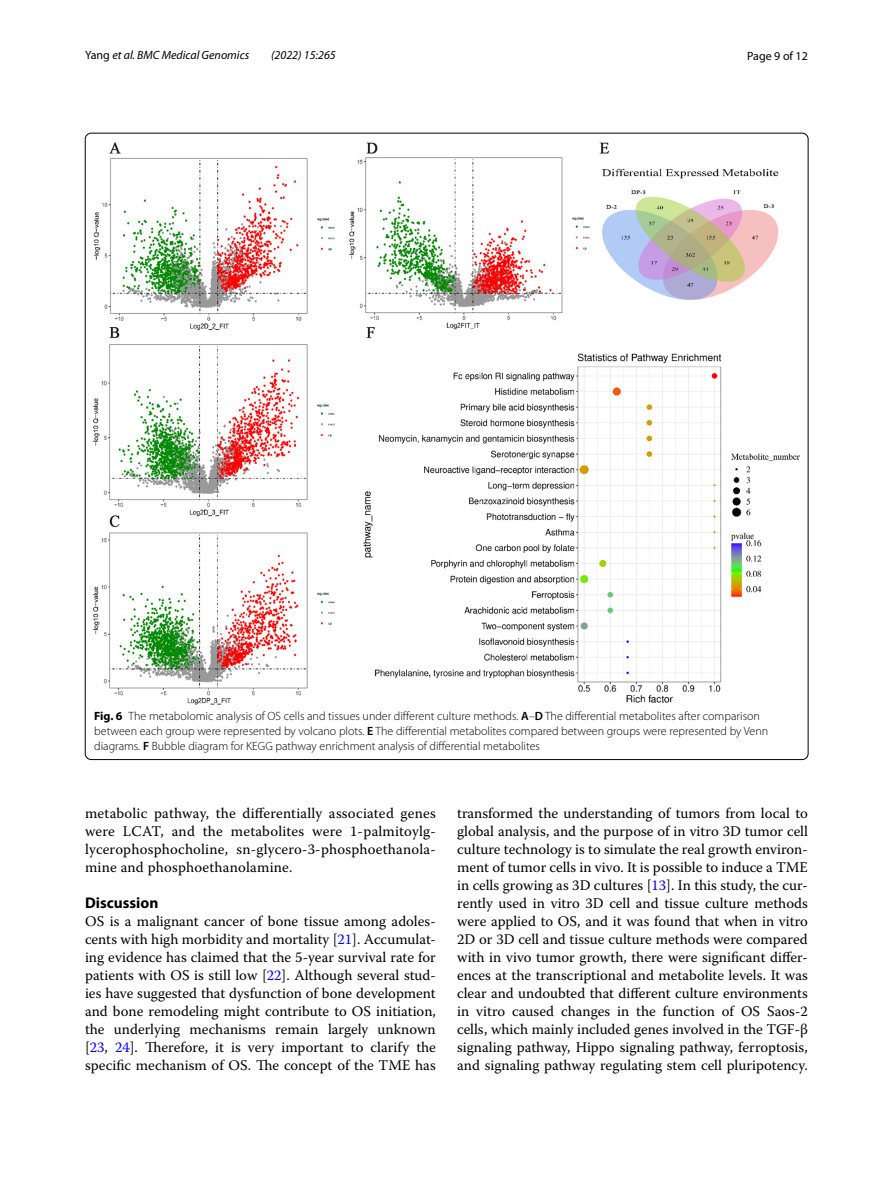
<style>
.page{position:relative;width:893px;height:1187px;background:#fff}
.page>*{position:absolute;margin:0;border:0;box-sizing:border-box;transform-origin:0 0}
.t1{font:700 15.45px "Myriad Pro";color:#000}
.t2{font:14.7px/18px "Warnock Pro";letter-spacing:.005em;color:#000;text-align:justify}
.t3{font:300 12px/15px "Myriad Pro";color:#000}
.t4{font:italic 12px "Myriad Pro";color:#000}
.t5{font:12px "Myriad Pro";color:#000}
.s1{font-style:normal}
.s2{font-weight:700}
.s3{font-weight:600}
.s4{color:#00f}
</style>
<div class="page">
<img style="left:94px;top:142px;width:706px;height:562px">
<p class="t4" style="left:85px;top:48px;width:166px"><span class="s1">Yang</span> et al. BMC Medical Genomics</p>
<p class="t4" style="left:271px;top:48px;width:66px">(2022) 15:265</p>
<p class="t5" style="left:747px;top:48px;width:62px">Page 9 of 12</p>
<p class="t3" style="left:94px;top:708px;width:675px"><span class="s2">Fig. 6</span> The metabolomic analysis of OS cells and tissues under different culture methods. <span class="s3">A</span>–<span class="s3">D</span> The differential metabolites after comparison between each group were represented by volcano plots. <span class="s3">E</span> The differential metabolites compared between groups were represented by Venn diagrams. <span class="s3">F</span> Bubble diagram for KEGG pathway enrichment analysis of differential metabolites</p>
<p class="t2" style="left:85px;top:804px;width:352px">metabolic pathway, the differentially associated genes were LCAT, and the metabolites were 1-palmitoylg&shy;lycerophosphocholine, sn-glycero-3-phosphoethanola&shy;mine and phosphoethanolamine.</p>
<p class="t1" style="left:85px;top:892px;width:75px">Discussion</p>
<p class="t2" style="left:85px;top:912px;width:352px">OS is a malignant cancer of bone tissue among adoles&shy;cents with high morbidity and mortality [<span class="s4">21</span>]. Accumulat&shy;ing evidence has claimed that the 5-year survival rate for patients with OS is still low [<span class="s4">22</span>]. Although several stud&shy;ies have suggested that dysfunction of bone development and bone remodeling might contribute to OS initiation, the underlying mechanisms remain largely unknown [<span class="s4">23</span>, <span class="s4">24</span>]. Therefore, it is very important to clarify the specific mechanism of OS. The concept of the TME has</p>
<p class="t2" style="left:457px;top:804px;width:352px">transformed the understanding of tumors from local to global analysis, and the purpose of in vitro 3D tumor cell culture technology is to simulate the real growth environ&shy;ment of tumor cells in vivo. It is possible to induce a TME in cells growing as 3D cultures [<span class="s4">13</span>]. In this study, the cur&shy;rently used in vitro 3D cell and tissue culture methods were applied to OS, and it was found that when in vitro 2D or 3D cell and tissue culture methods were compared with in vivo tumor growth, there were significant differ&shy;ences at the transcriptional and metabolite levels. It was clear and undoubted that different culture environments in vitro caused changes in the function of OS Saos-2 cells, which mainly included genes involved in the TGF-β signaling pathway, Hippo signaling pathway, ferroptosis, and signaling pathway regulating stem cell pluripotency.</p>
</div>
